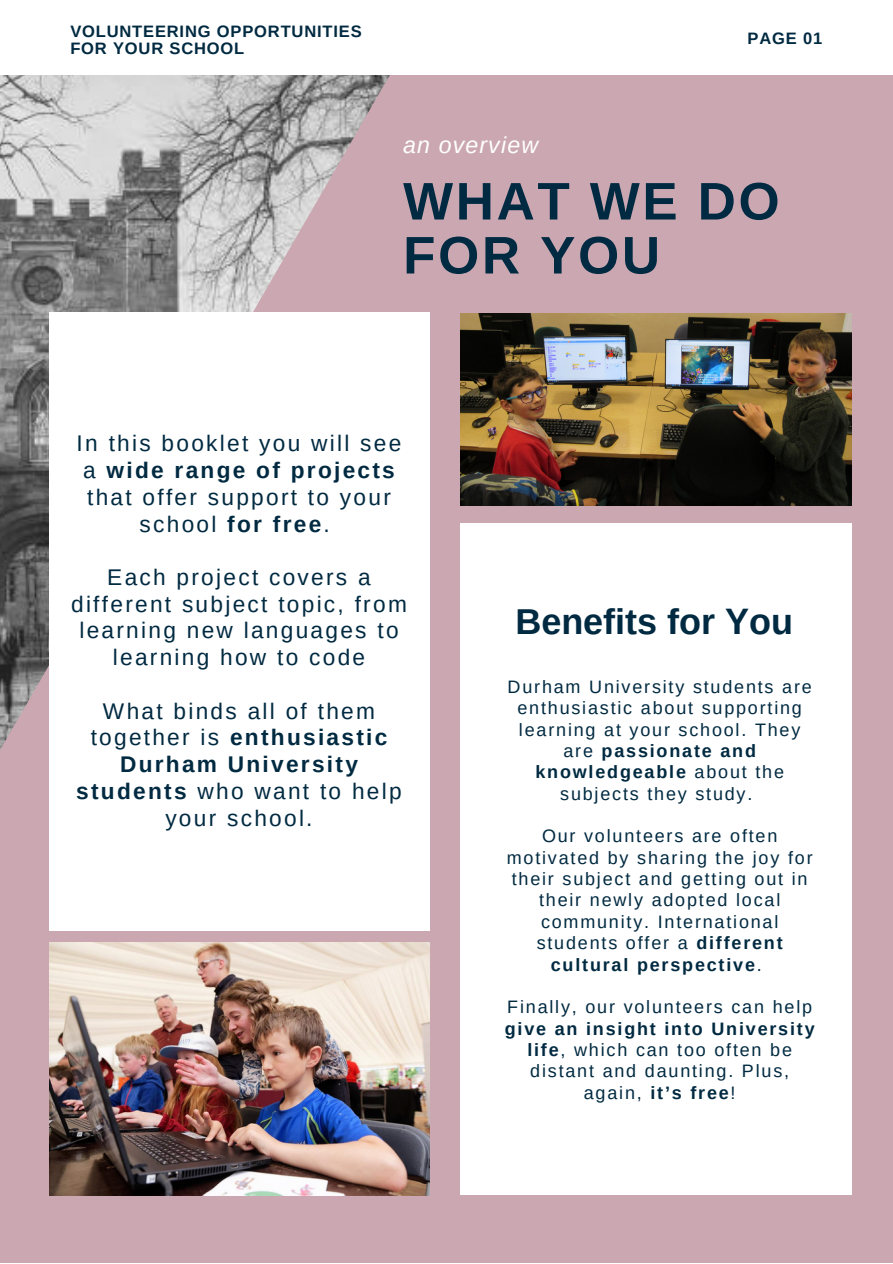
<style>
.page{position:relative;width:893px;height:1264px;background:#fff}
.page>*{position:absolute;margin:0;border:0;box-sizing:border-box;transform-origin:0 0}
.t1{font:700 52.95px/54px "Arimo";letter-spacing:.05em;color:#002a41}
.t2{font:700 36px "Arimo";color:#002a41}
.t3{font:italic 23.1px "Arimo";letter-spacing:.05em;color:#fff}
.t4{font:22.65px/26.7px "Arimo";letter-spacing:.1em;color:#002a41;text-align:center}
.t5{font:18px/21.3px "Arimo";letter-spacing:.1em;color:#002a41;text-align:center}
.t6{font:700 16.5px/16.8px "Arimo";letter-spacing:.05em;color:#002a41}
.s1{font-weight:700}
</style>
<div class="page">
<div style="left:0;top:0;width:892px;height:1262px;background:#cba8b1"></div>
<img style="left:0;top:74px;width:391px;height:676px">
<div style="left:0;top:0;width:892px;height:74px;background:#fff"></div>
<div style="left:49px;top:312px;width:380px;height:618px;background:#fff"></div>
<div style="left:460px;top:523px;width:391px;height:671px;background:#fff"></div>
<img style="left:49px;top:942px;width:380px;height:253px">
<img style="left:460px;top:313px;width:391px;height:192px">
<p class="t6" style="left:70px;top:23px;width:293px">VOLUNTEERING OPPORTUNITIES<br>FOR YOUR SCHOOL</p>
<p class="t6" style="left:747px;top:30px;width:76px">PAGE 01</p>
<p class="t3" style="left:403px;top:132px;width:136px">an overview</p>
<h1 class="t1" style="left:403px;top:174px;width:378px">WHAT WE DO<br>FOR YOU</h1>
<p class="t4" style="left:77px;top:430px;width:326px">In this booklet you will see a <span class="s1">wide range of projects </span>that offer support to your school <span class="s1">for free</span>.</p>
<p class="t4" style="left:71px;top:564px;width:337px">Each project covers a different subject topic, from learning new languages to learning how to code</p>
<p class="t4" style="left:76px;top:697px;width:327px">What binds all of them together is <span class="s1">enthusiastic<br>Durham University students</span> who want to help your school.</p>
<h2 class="t2" style="left:515px;top:601px;width:279px">Benefits for You</h2>
<p class="t5" style="left:507px;top:676px;width:306px">Durham University students are enthusiastic about supporting learning at your school. They are <span class="s1">passionate and knowledgeable</span> about the subjects they study.</p>
<p class="t5" style="left:506px;top:825px;width:307px">Our volunteers are often motivated by sharing the joy for their subject and getting out in their newly adopted local community. International students offer a <span class="s1">different cultural perspective</span>.</p>
<p class="t5" style="left:507px;top:996px;width:306px">Finally, our volunteers can help</p>
<p class="t5" style="left:504px;top:1017px;width:311px"><span class="s1">give an insight into University life</span>, which can too often be distant and daunting. Plus, again, <span class="s1">it’s free</span>!</p>
</div>
